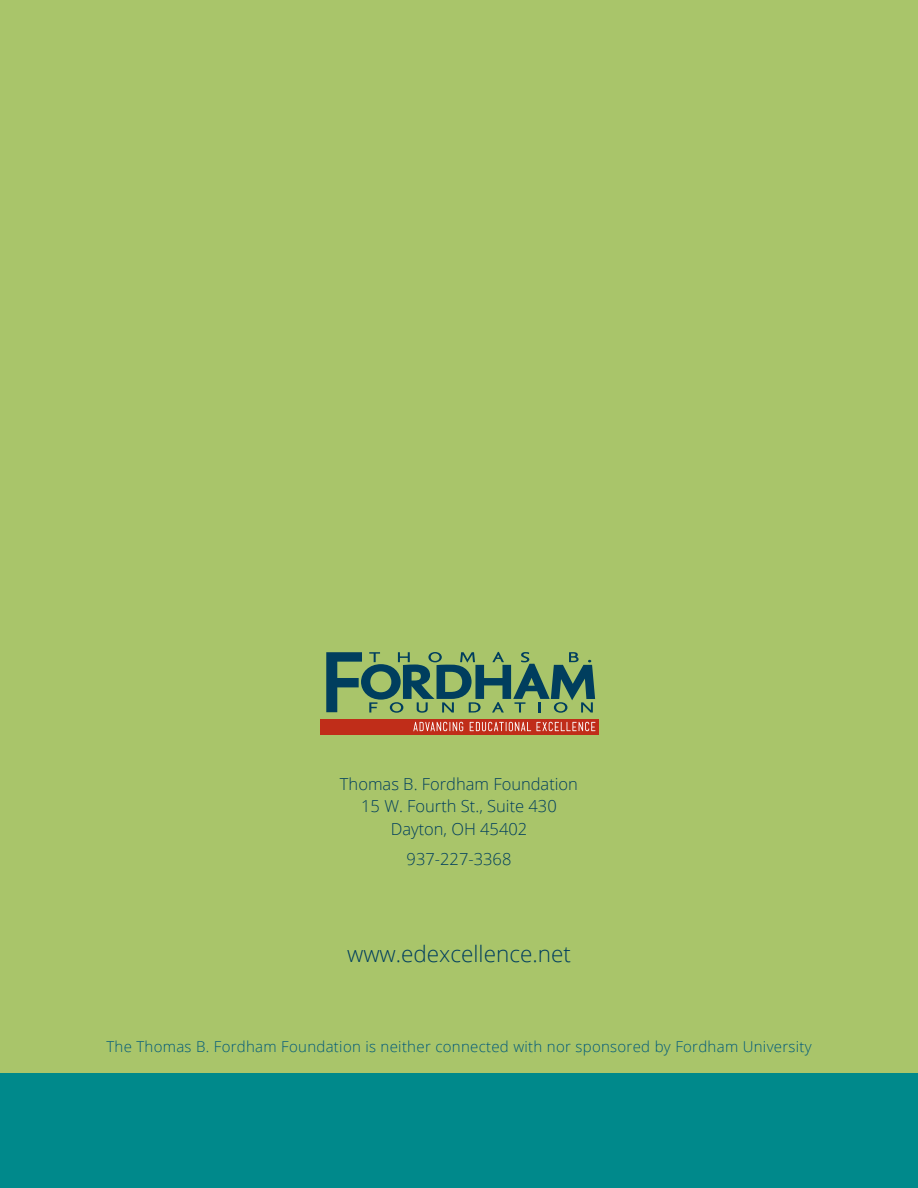
<style>
.page{position:relative;width:918px;height:1188px;background:#a9c56a}
.page>*{position:absolute;margin:0;border:0;box-sizing:border-box;transform-origin:0 0}
.t1{font:300 22.5px "Open Sans";color:#003e5e}
.t2{font:300 16.5px/22.5px "Open Sans";color:#003e5e;text-align:center}
.t3{font:300 15px "Open Sans";letter-spacing:.02em;color:#005a7b}
</style>
<div class="page">
<div style="left:0;top:1074px;width:918px;height:114px;background:#00898b"></div>
<svg style="left:326px;top:652px;width:269px;height:61px"></svg>
<div style="left:320px;top:719px;width:279px;height:15px;background:#c02d19"></div>
<svg style="left:413px;top:722px;width:50px;height:9px"></svg>
<svg style="left:470px;top:722px;width:125px;height:9px"></svg>
<p class="t2" style="left:340px;top:772px;width:240px">Thomas B. Fordham Foundation<br>15 W. Fourth St., Suite 430<br>Dayton, OH 45402</p>
<p class="t2" style="left:407px;top:847px;width:106px">937-227-3368</p>
<h1 class="t1" style="left:347px;top:939px;width:225px">www.edexcellence. net</h1>
<p class="t3" style="left:106px;top:1037px;width:707px">The Thomas B. Fordham Foundation is neither connected with nor sponsored by Fordham University</p>
</div>
